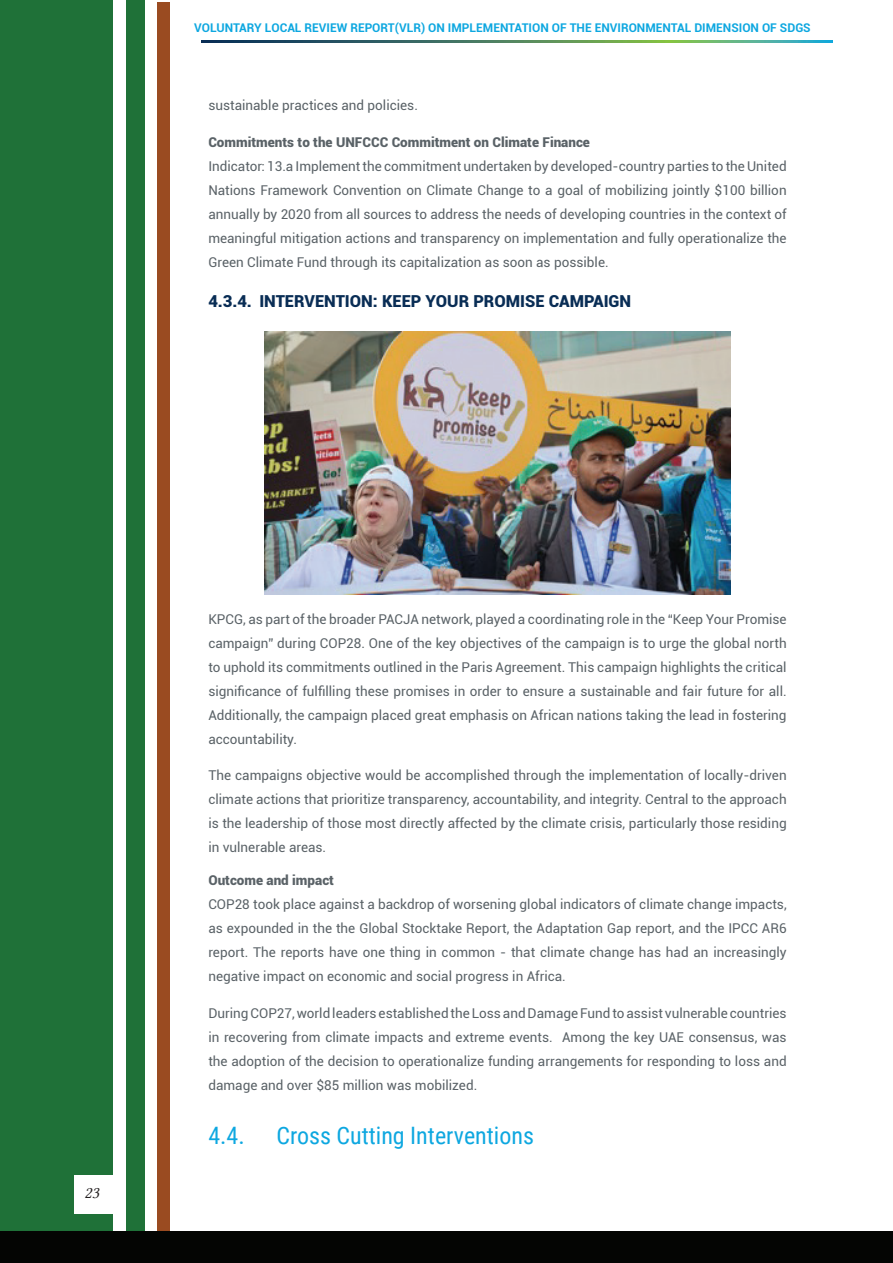
<style>
.page{position:relative;width:893px;height:1263px;background:#fff}
.page>*{position:absolute;margin:0;border:0;box-sizing:border-box;transform-origin:0 0}
.t1{font:24px "Roboto Condensed";color:#0da7e0}
.t2{font:900 16.5px "Roboto";color:#092d55}
.t3{font:16.5px "Lin Libertine I";color:#231f20}
.Body_Copy_left{font:13.5px/24px "Roboto";color:#5a6267;text-align:justify}
.Body_Copy_left-2{font:900 13.5px "Roboto";color:#5a6267}
.t4{font:700 12px "Roboto";color:#0da7e0}
</style>
<div class="page">
<div style="left:0;top:0;width:145px;height:1263px;background:#1f7138"></div>
<div style="left:74px;top:1176px;width:39px;height:38px;background:#fff"></div>
<div style="left:113px;top:0;width:12px;height:1263px;background:#fff"></div>
<div style="left:157px;top:2px;width:13px;height:1261px;background:#9a4b21"></div>
<div style="left:0;top:1231px;width:893px;height:32px;background:#040503"></div>
<svg style="left:201px;top:40px;width:631px;height:3px"></svg>
<img style="left:264px;top:331px;width:467px;height:263px">
<p class="t4" style="left:194px;top:20px;width:618px">VOLUNTARY LOCAL REVIEW REPORT(VLR) ON IMPLEMENTATION OF THE ENVIRONMENTAL DIMENSION OF SDGS</p>
<p class="Body_Copy_left" style="left:208px;top:93px;width:211px">sustainable practices and policies.</p>
<p class="Body_Copy_left-2" style="left:208px;top:133px;width:383px">Commitments to the UNFCCC Commitment on Climate Finance</p>
<p class="Body_Copy_left" style="left:208px;top:154px;width:580px">Indicator: 13.a Implement the commitment undertaken by developed-country parties to the United Nations Framework Convention on Climate Change to a goal of mobilizing jointly $100 billion annually by 2020 from all sources to address the needs of developing countries in the context of meaningful mitigation actions and transparency on implementation and fully operationalize the Green Climate Fund through its capitalization as soon as possible.</p>
<p class="t2" style="left:208px;top:290px;width:424px">4.3.4. INTERVENTION: KEEP YOUR PROMISE CAMPAIGN</p>
<p class="t3" style="left:85px;top:1184px;width:16px">23</p>
<p class="Body_Copy_left" style="left:208px;top:606px;width:580px">KPCG, as part of the broader PACJA network, played a coordinating role in the “Keep Your Promise campaign” during COP28. One of the key objectives of the campaign is to urge the global north to uphold its commitments outlined in the Paris Agreement. This campaign highlights the critical significance of fulfilling these promises in order to ensure a sustainable and fair future for all.<br>Additionally, the campaign placed great emphasis on African nations taking the lead in fostering accountability.</p>
<p class="Body_Copy_left" style="left:208px;top:763px;width:580px">The campaigns objective would be accomplished through the implementation of locally-driven climate actions that prioritize transparency, accountability, and integrity. Central to the approach is the leadership of those most directly affected by the climate crisis, particularly those residing in vulnerable areas.</p>
<p class="Body_Copy_left-2" style="left:208px;top:870px;width:127px">Outcome and impact</p>
<p class="Body_Copy_left" style="left:208px;top:891px;width:580px">COP28 took place against a backdrop of worsening global indicators of climate change impacts, as expounded in the the Global Stocktake Report, the Adaptation Gap report, and the IPCC AR6 report. The reports have one thing in common - that climate change has had an increasingly negative impact on economic and social progress in Africa.</p>
<p class="Body_Copy_left" style="left:208px;top:1000px;width:580px">During COP27, world leaders established the Loss and Damage Fund to assist vulnerable countries in recovering from climate impacts and extreme events. Among the key UAE consensus, was the adoption of the decision to operationalize funding arrangements for responding to loss and damage and over $85 million was mobilized.</p>
<p class="t1" style="left:208px;top:1119px;width:38px">4.4.</p>
<p class="t1" style="left:276px;top:1119px;width:259px">Cross Cutting Interventions</p>
</div>
